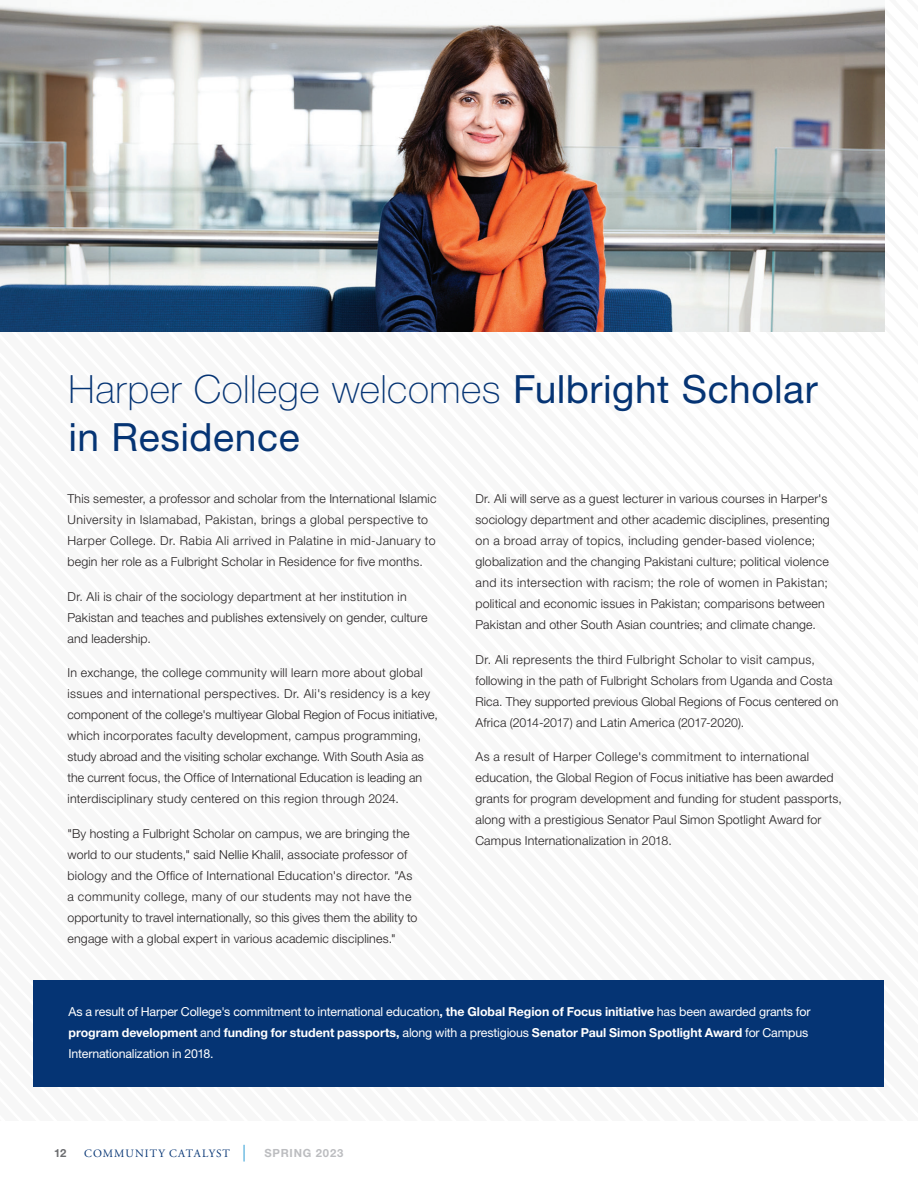
<style>
.page{position:relative;width:918px;height:1188px;background:#fff}
.page>*{position:absolute;margin:0;border:0;box-sizing:border-box;transform-origin:0 0}
.t1{font:39px/48px "Helvetica Neue LT Std";letter-spacing:.015em;color:#053474}
.t2{font:300 12.3px/21px "Helvetica Neue LT Std";letter-spacing:.015em;color:#231f20}
.t3{font:12.3px/21px "Helvetica Neue LT Std";letter-spacing:-.015em;color:#fff}
.t4{font:11.25px "Adobe Garamond Pro";letter-spacing:.095em;color:#053474}
.t5{font:700 11.25px "Helvetica Neue LT Std";letter-spacing:.075em;color:#bcbdc0}
.t6{font:700 11.25px "Helvetica Neue LT Std";color:#6c6d70}
.s1{font-weight:100}
.s2{font-weight:700}
</style>
<div class="page">
<div style="left:34px;top:980px;width:850px;height:106px;background:#053474"></div>
<svg style="left:244px;top:1145px;width:1px;height:17px"></svg>
<img style="left:0;top:5px;width:884px;height:326px">
<h1 class="t1" style="left:69px;top:365px;width:751px"><span class="s1">Harper College welcomes</span> Fulbright Scholar in Residence</h1>
<p class="t2" style="left:68px;top:488px;width:370px">This semester, a professor and scholar from the International Islamic University in Islamabad, Pakistan, brings a global perspective to Harper College. Dr. Rabia Ali arrived in Palatine in mid-January to begin her role as a Fulbright Scholar in Residence for five months.</p>
<p class="t2" style="left:68px;top:586px;width:361px">Dr. Ali is chair of the sociology department at her institution in<br>Pakistan and teaches and publishes extensively on gender, culture and leadership.</p>
<p class="t2" style="left:68px;top:662px;width:372px">In exchange, the college community will learn more about global issues and international perspectives. Dr. Ali's residency is a key component of the college's multiyear Global Region of Focus initiative, which incorporates faculty development, campus programming, study abroad and the visiting scholar exchange. With South Asia as the current focus, the Office of International Education is leading an interdisciplinary study centered on this region through 2024.</p>
<p class="t2" style="left:68px;top:823px;width:351px">"By hosting a Fulbright Scholar on campus, we are bringing the world to our students," said Nellie Khalil, associate professor of biology and the Office of International Education's director. "As a community college, many of our students may not have the opportunity to travel internationally, so this gives them the ability to engage with a global expert in various academic disciplines."</p>
<p class="t2" style="left:476px;top:488px;width:356px">Dr. Ali will serve as a guest lecturer in various courses in Harper's sociology department and other academic disciplines, presenting on a broad array of topics, including gender-based violence; globalization and the changing Pakistani culture; political violence and its intersection with racism; the role of women in Pakistan; political and economic issues in Pakistan; comparisons between Pakistan and other South Asian countries; and climate change.</p>
<p class="t2" style="left:476px;top:649px;width:364px">Dr. Ali represents the third Fulbright Scholar to visit campus, following in the path of Fulbright Scholars from Uganda and Costa Rica. They supported previous Global Regions of Focus centered on Africa (2014-2017) and Latin America (2017-2020).</p>
<p class="t2" style="left:476px;top:746px;width:368px">As a result of Harper College's commitment to international education, the Global Region of Focus initiative has been awarded grants for program development and funding for student passports, along with a prestigious Senator Paul Simon Spotlight Award for Campus Internationalization in 2018.</p>
<p class="t3" style="left:69px;top:1001px;width:743px">As a result of Harper College's commitment to international education<span class="s2">, the Global Region of Focus initiative</span> has been awarded grants for <span class="s2">program development</span> and <span class="s2">funding for student passports,</span> along with a prestigious <span class="s2">Senator Paul Simon Spotlight Award</span> for Campus<br>Internationalization in 2018.</p>
<p class="t6" style="left:54px;top:1146px;width:14px">12</p>
<p class="t4" style="left:84px;top:1147px;width:147px">COMMUNITY CATALYST</p>
<p class="t5" style="left:264px;top:1146px;width:81px">SPRING 2023</p>
</div>
